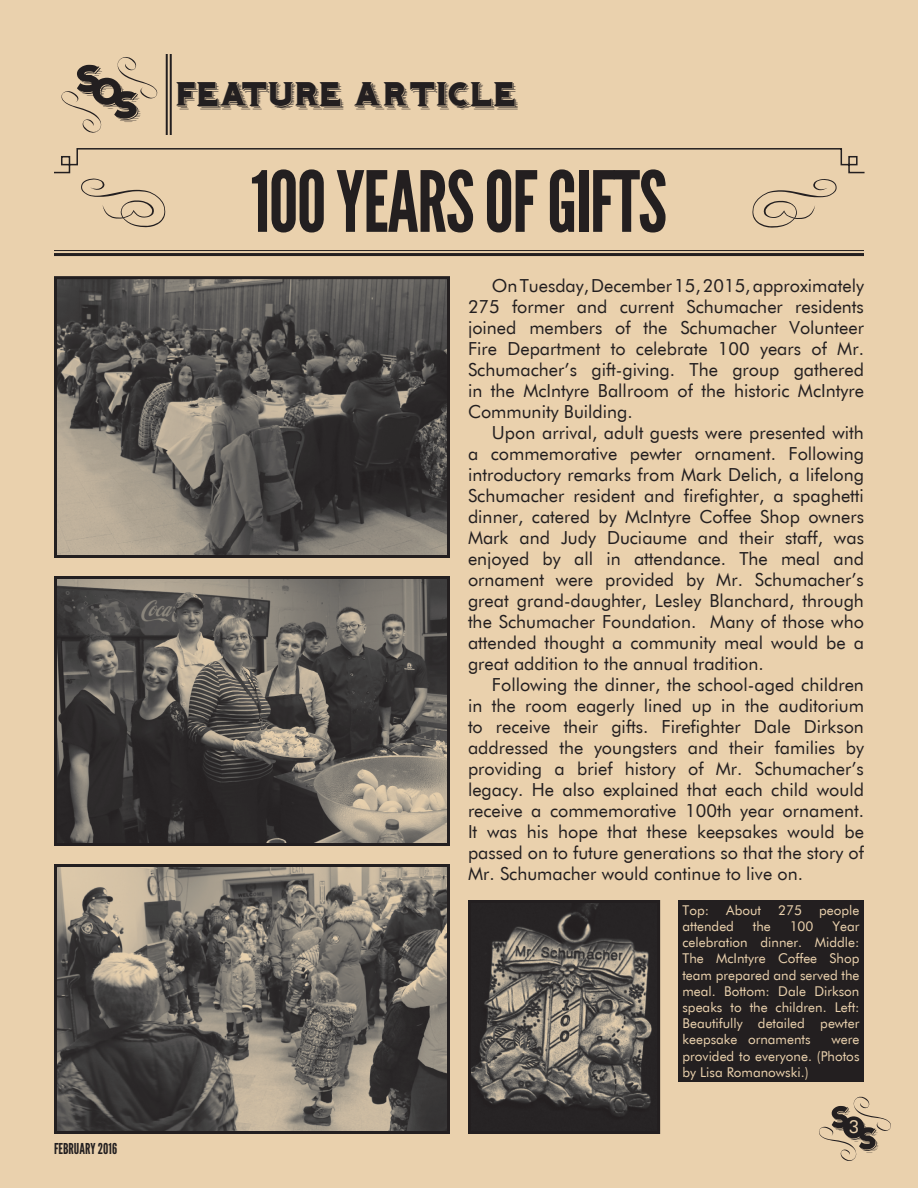
<style>
.page{position:relative;width:918px;height:1188px;background:#ead1ad}
.page>*{position:absolute;margin:0;border:0;box-sizing:border-box;transform-origin:0 0}
.t1{font:84px "League Gothic";letter-spacing:-.02em;color:#231f20}
.t2{font:30px "Hominis";letter-spacing:-.05em;color:#231f20}
.t3{font:18px/21px "Futura BT";color:#231f20;text-align:justify}
.t4{font:18px "Futura BT";color:#ead1ad}
.t5{font:15px "League Gothic";color:#231f20}
.t6{font:13.5px/16.2px "Futura BT";color:#ead1ad;text-align:justify}
</style>
<div class="page">
<svg style="left:61px;top:57px;width:97px;height:76px"></svg>
<hr style="left:170px;top:54px;width:2px;height:81px;background:#231f20">
<hr style="left:166px;top:54px;width:2px;height:81px;background:#231f20">
<svg style="left:819px;top:1096px;width:72px;height:65px"></svg>
<div style="left:845px;top:1120px;width:16px;height:14px;background:#231f20;border-radius:50%"></div>
<hr style="left:54px;top:250px;width:810px;height:1px;background:#231f20">
<hr style="left:54px;top:253px;width:810px;height:3px;background:#231f20">
<svg style="left:54px;top:148px;width:811px;height:80px"></svg>
<img style="left:58px;top:280px;width:388px;height:274px">
<div style="left:54px;top:276px;width:396px;height:282px;border:3px solid #231f20"></div>
<img style="left:58px;top:580px;width:388px;height:262px">
<div style="left:54px;top:576px;width:396px;height:270px;border:3px solid #231f20"></div>
<img style="left:58px;top:868px;width:388px;height:262px">
<div style="left:54px;top:864px;width:396px;height:270px;border:3px solid #231f20"></div>
<img style="left:472px;top:904px;width:184px;height:226px">
<div style="left:468px;top:900px;width:192px;height:234px;border:3px solid #231f20"></div>
<div style="left:678px;top:900px;width:186px;height:181px;background:#231f20"></div>
<p class="t5" style="left:54px;top:1141px;width:65px">FEBRUARY 2016</p>
<p class="t2" style="left:176px;top:82px;width:344px">FEATURE ARTICLE</p>
<p class="t1" style="left:251px;top:154px;width:418px">100 YEARS OF GIFTS</p>
<p class="t3" style="left:468px;top:275px;width:398px;text-indent:24px">On Tuesday, December 15, 2015, approximately 275 former and current Schumacher residents joined members of the Schumacher Volunteer Fire Department to celebrate 100 years of Mr.<br>Schumacher’s gift-giving. The group gathered in the McIntyre Ballroom of the historic McIntyre Community Building.</p>
<p class="t3" style="left:468px;top:422px;width:398px;text-indent:24px">Upon arrival, adult guests were presented with a commemorative pewter ornament. Following introductory remarks from Mark Delich, a lifelong Schumacher resident and firefighter, a spaghetti dinner, catered by McIntyre Coffee Shop owners Mark and Judy Duciaume and their staff, was enjoyed by all in attendance. The meal and ornament were provided by Mr. Schumacher’s great grand-daughter, Lesley Blanchard, through the Schumacher Foundation. Many of those who attended thought a community meal would be a great addition to the annual tradition.</p>
<p class="t3" style="left:468px;top:674px;width:398px;text-indent:24px">Following the dinner, the school-aged children in the room eagerly lined up in the auditorium to receive their gifts. Firefighter Dale Dirkson addressed the youngsters and their families by providing a brief history of Mr. Schumacher’s legacy. He also explained that each child would receive a commemorative 100th year ornament.<br>It was his hope that these keepsakes would be passed on to future generations so that the story of Mr. Schumacher would continue to live on.</p>
<p class="t6" style="left:682px;top:902px;width:28px">Top:</p>
<p class="t6" style="left:726px;top:902px;width:36px">About</p>
<p class="t6" style="left:778px;top:902px;width:25px">275</p>
<p class="t6" style="left:819px;top:902px;width:42px">people</p>
<p class="t6" style="left:682px;top:918px;width:53px">attended</p>
<p class="t6" style="left:753px;top:918px;width:19px">the</p>
<p class="t6" style="left:790px;top:918px;width:25px">100</p>
<p class="t6" style="left:682px;top:918px;width:179px;text-indent:150px">Year celebration dinner. Middle:<br>The McIntyre Coffee Shop team prepared and served the meal. Bottom: Dale Dirkson speaks to the children. Left:<br>Beautifully detailed pewter keepsake ornaments</p>
<p class="t6" style="left:682px;top:1031px;width:179px;text-indent:149px">were provided to everyone. (Photos by Lisa Romanowski.)</p>
<p class="t4" style="left:849px;top:1115px;width:12px">3</p>
</div>
